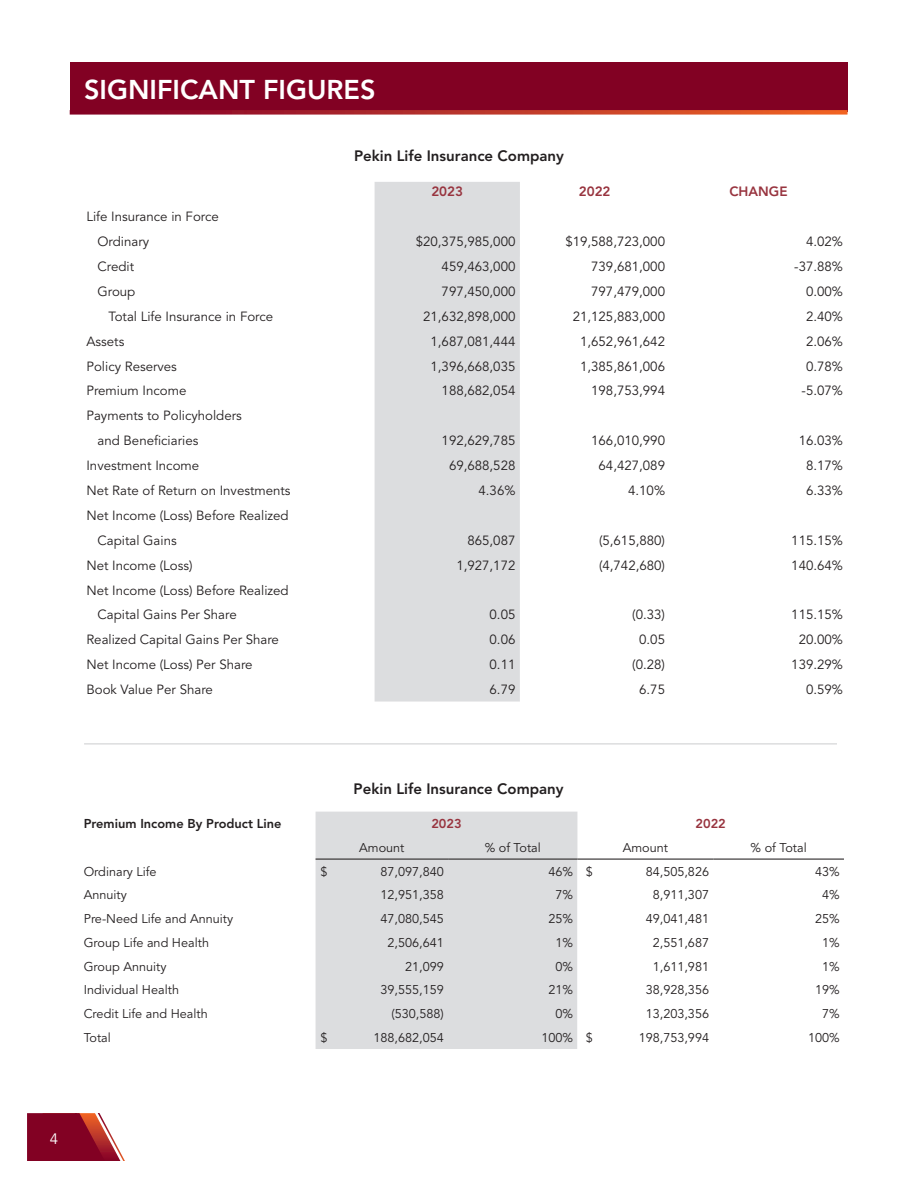
<style>
.page{position:relative;width:918px;height:1188px;background:#fff}
.page>*{position:absolute;margin:0;border:0;box-sizing:border-box;transform-origin:0 0}
.t1{font:800 27px "Avenir LT Pro";color:#fff}
.t2{font:800 15px "Avenir LT Pro";color:#231f20}
.t3{font:15px "Avenir LT Pro";color:#fff}
.t4{font:13.35px/24.9px "Avenir LT Pro";color:#231f20}
.t5{font:800 13.35px "Avenir LT Pro";color:#98343f}
.t6{font:800 12.75px "Avenir LT Pro";color:#231f20}
.t7{font:800 12.75px "Avenir LT Pro";color:#98343f}
.t8{font:12.6px "Avenir LT Pro";color:#231f20}
</style>
<div class="page">
<svg style="left:27px;top:1113px;width:98px;height:48px;background:#9f3247"></svg>
<div style="left:70px;top:63px;width:778px;height:49px;background:#820123"></div>
<div style="left:375px;top:182px;width:145px;height:520px;background:#dcdddf"></div>
<div style="left:316px;top:812px;width:261px;height:237px;background:#dcdddf"></div>
<hr style="left:316px;top:859px;width:132px;height:1px;background:#231f20">
<hr style="left:448px;top:859px;width:129px;height:1px;background:#231f20">
<hr style="left:577px;top:859px;width:136px;height:1px;background:#231f20">
<hr style="left:713px;top:859px;width:131px;height:1px;background:#231f20">
<hr style="left:84px;top:743px;width:753px;height:2px;background:#dcdddf">
<svg style="left:70px;top:110px;width:778px;height:5px;background:#bd423a"></svg>
<p class="t1" style="left:84px;top:73px;width:293px">SIGNIFICANT FIGURES</p>
<p class="t2" style="left:354px;top:147px;width:212px">Pekin Life Insurance Company</p>
<p class="t4" style="left:98px;top:204px;width:123px;text-indent:-11px">Life Insurance in Force<br>Ordinary</p>
<p class="t5" style="left:431px;top:184px;width:33px">2023</p>
<p class="t5" style="left:579px;top:184px;width:33px">2022</p>
<p class="t5" style="left:729px;top:184px;width:60px">CHANGE</p>
<p class="t4" style="left:416px;top:229px;width:101px">$20,375,985,000</p>
<p class="t4" style="left:565px;top:229px;width:101px">$19,588,723,000</p>
<p class="t4" style="left:806px;top:229px;width:38px">4.02%</p>
<p class="t4" style="left:98px;top:254px;width:38px">Credit</p>
<p class="t4" style="left:442px;top:254px;width:75px">459,463,000</p>
<p class="t4" style="left:591px;top:254px;width:75px">739,681,000</p>
<p class="t4" style="left:794px;top:254px;width:50px">-37.88%</p>
<p class="t4" style="left:98px;top:279px;width:39px">Group</p>
<p class="t4" style="left:442px;top:279px;width:75px">797,450,000</p>
<p class="t4" style="left:591px;top:279px;width:75px">797,479,000</p>
<p class="t4" style="left:806px;top:279px;width:38px">0.00%</p>
<p class="t4" style="left:109px;top:304px;width:166px">Total Life Insurance in Force</p>
<p class="t4" style="left:423px;top:304px;width:94px">21,632,898,000</p>
<p class="t4" style="left:573px;top:304px;width:94px">21,125,883,000</p>
<p class="t4" style="left:806px;top:304px;width:38px">2.40%</p>
<p class="t4" style="left:86px;top:329px;width:39px">Assets</p>
<p class="t4" style="left:431px;top:329px;width:86px">1,687,081,444</p>
<p class="t4" style="left:580px;top:329px;width:86px">1,652,961,642</p>
<p class="t4" style="left:806px;top:329px;width:38px">2.06%</p>
<p class="t4" style="left:86px;top:354px;width:92px">Policy Reserves</p>
<p class="t4" style="left:431px;top:354px;width:86px">1,396,668,035</p>
<p class="t4" style="left:580px;top:354px;width:86px">1,385,861,006</p>
<p class="t4" style="left:806px;top:354px;width:38px">0.78%</p>
<p class="t4" style="left:86px;top:379px;width:101px">Premium Income</p>
<p class="t4" style="left:442px;top:379px;width:75px">188,682,054</p>
<p class="t4" style="left:591px;top:379px;width:75px">198,753,994</p>
<p class="t4" style="left:802px;top:379px;width:43px">-5.07%</p>
<p class="t4" style="left:98px;top:404px;width:146px;text-indent:-11px">Payments to Policyholders and Beneficiaries</p>
<p class="t4" style="left:442px;top:428px;width:75px">192,629,785</p>
<p class="t4" style="left:591px;top:428px;width:75px">166,010,990</p>
<p class="t4" style="left:799px;top:428px;width:46px">16.03%</p>
<p class="t4" style="left:86px;top:453px;width:114px">Investment Income</p>
<p class="t4" style="left:449px;top:453px;width:68px">69,688,528</p>
<p class="t4" style="left:599px;top:453px;width:68px">64,427,089</p>
<p class="t4" style="left:806px;top:453px;width:38px">8.17%</p>
<p class="t4" style="left:86px;top:478px;width:206px">Net Rate of Return on Investments</p>
<p class="t4" style="left:479px;top:478px;width:38px">4.36%</p>
<p class="t4" style="left:628px;top:478px;width:38px">4.10%</p>
<p class="t4" style="left:806px;top:478px;width:38px">6.33%</p>
<p class="t4" style="left:98px;top:503px;width:193px;text-indent:-11px">Net Income (Loss) Before Realized<br>Capital Gains</p>
<p class="t4" style="left:467px;top:528px;width:49px">865,087</p>
<p class="t4" style="left:599px;top:528px;width:67px">(5,615,880)</p>
<p class="t4" style="left:791px;top:528px;width:53px">115.15%</p>
<p class="t4" style="left:86px;top:553px;width:108px">Net Income (Loss)</p>
<p class="t4" style="left:456px;top:553px;width:61px">1,927,172</p>
<p class="t4" style="left:599px;top:553px;width:67px">(4,742,680)</p>
<p class="t4" style="left:791px;top:553px;width:53px">140.64%</p>
<p class="t4" style="left:98px;top:578px;width:193px;text-indent:-11px">Net Income (Loss) Before Realized<br>Capital Gains Per Share</p>
<p class="t4" style="left:490px;top:603px;width:27px">0.05</p>
<p class="t4" style="left:632px;top:603px;width:34px">(0.33)</p>
<p class="t4" style="left:791px;top:603px;width:53px">115.15%</p>
<p class="t4" style="left:86px;top:628px;width:194px">Realized Capital Gains Per Share</p>
<p class="t4" style="left:490px;top:628px;width:27px">0.06</p>
<p class="t4" style="left:639px;top:628px;width:27px">0.05</p>
<p class="t4" style="left:799px;top:628px;width:46px">20.00%</p>
<p class="t4" style="left:86px;top:652px;width:168px">Net Income (Loss) Per Share</p>
<p class="t4" style="left:490px;top:652px;width:27px">0.11</p>
<p class="t4" style="left:632px;top:652px;width:34px">(0.28)</p>
<p class="t4" style="left:791px;top:652px;width:53px">139.29%</p>
<p class="t4" style="left:86px;top:677px;width:128px">Book Value Per Share</p>
<p class="t4" style="left:490px;top:677px;width:27px">6.79</p>
<p class="t4" style="left:639px;top:677px;width:27px">6.75</p>
<p class="t4" style="left:806px;top:677px;width:38px">0.59%</p>
<p class="t2" style="left:354px;top:780px;width:212px">Pekin Life Insurance Company</p>
<p class="t6" style="left:84px;top:816px;width:199px">Premium Income By Product Line</p>
<p class="t7" style="left:431px;top:816px;width:32px">2023</p>
<p class="t7" style="left:696px;top:816px;width:32px">2022</p>
<p class="t8" style="left:359px;top:840px;width:47px">Amount</p>
<p class="t8" style="left:485px;top:840px;width:58px">% of Total</p>
<p class="t8" style="left:623px;top:840px;width:47px">Amount</p>
<p class="t8" style="left:751px;top:840px;width:58px">% of Total</p>
<p class="t8" style="left:84px;top:864px;width:74px">Ordinary Life</p>
<p class="t8" style="left:321px;top:864px;width:9px">$</p>
<p class="t8" style="left:381px;top:864px;width:65px">87,097,840</p>
<p class="t8" style="left:549px;top:864px;width:46px">46% $</p>
<p class="t8" style="left:646px;top:864px;width:65px">84,505,826</p>
<p class="t8" style="left:815px;top:864px;width:26px">43%</p>
<p class="t8" style="left:84px;top:888px;width:45px">Annuity</p>
<p class="t8" style="left:381px;top:888px;width:65px">12,951,358</p>
<p class="t8" style="left:556px;top:888px;width:19px">7%</p>
<p class="t8" style="left:653px;top:888px;width:58px">8,911,307</p>
<p class="t8" style="left:822px;top:888px;width:19px">4%</p>
<p class="t8" style="left:84px;top:911px;width:151px">Pre-Need Life and Annuity</p>
<p class="t8" style="left:381px;top:911px;width:65px">47,080,545</p>
<p class="t8" style="left:549px;top:911px;width:26px">25%</p>
<p class="t8" style="left:646px;top:911px;width:65px">49,041,481</p>
<p class="t8" style="left:815px;top:911px;width:26px">25%</p>
<p class="t8" style="left:84px;top:935px;width:127px">Group Life and Health</p>
<p class="t8" style="left:388px;top:935px;width:58px">2,506,641</p>
<p class="t8" style="left:556px;top:935px;width:19px">1%</p>
<p class="t8" style="left:653px;top:935px;width:58px">2,551,687</p>
<p class="t8" style="left:822px;top:935px;width:19px">1%</p>
<p class="t8" style="left:84px;top:959px;width:84px">Group Annuity</p>
<p class="t8" style="left:405px;top:959px;width:40px">21,099</p>
<p class="t8" style="left:556px;top:959px;width:19px">0%</p>
<p class="t8" style="left:653px;top:959px;width:58px">1,611,981</p>
<p class="t8" style="left:822px;top:959px;width:19px">1%</p>
<p class="t8" style="left:84px;top:983px;width:97px">Individual Health</p>
<p class="t8" style="left:381px;top:983px;width:65px">39,555,159</p>
<p class="t8" style="left:549px;top:983px;width:26px">21%</p>
<p class="t8" style="left:646px;top:983px;width:65px">38,928,356</p>
<p class="t8" style="left:815px;top:983px;width:26px">19%</p>
<p class="t8" style="left:84px;top:1006px;width:126px">Credit Life and Health</p>
<p class="t8" style="left:392px;top:1006px;width:54px">(530,588)</p>
<p class="t8" style="left:556px;top:1006px;width:19px">0%</p>
<p class="t8" style="left:646px;top:1006px;width:65px">13,203,356</p>
<p class="t8" style="left:822px;top:1006px;width:19px">7%</p>
<p class="t8" style="left:84px;top:1030px;width:29px">Total</p>
<p class="t8" style="left:321px;top:1030px;width:9px">$</p>
<p class="t8" style="left:373px;top:1030px;width:72px">188,682,054</p>
<p class="t8" style="left:542px;top:1030px;width:53px">100% $</p>
<p class="t8" style="left:639px;top:1030px;width:72px">198,753,994</p>
<p class="t8" style="left:808px;top:1030px;width:33px">100%</p>
<p class="t3" style="left:50px;top:1130px;width:10px">4</p>
</div>
